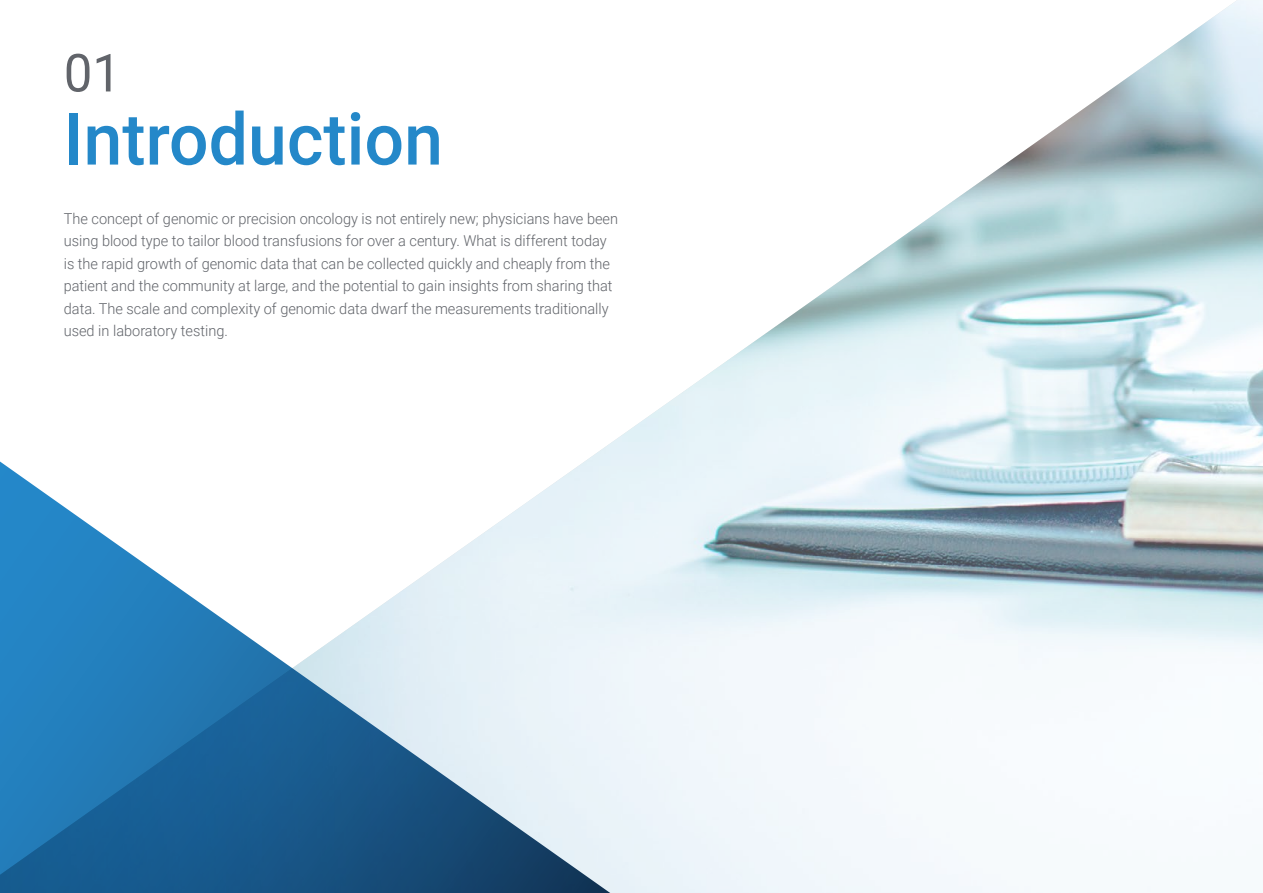
<style>
.page{position:relative;width:1263px;height:893px;background:#fff}
.page>*{position:absolute;margin:0;border:0;box-sizing:border-box;transform-origin:0 0}
.t1{font:500 72px "Roboto";color:#2488c9}
.t2{font:52.5px "Roboto";color:#61646a}
.t3{font:300 15px/22.5px "Roboto";color:#61646a}
</style>
<div class="page">
<img style="left:607px;top:0;width:656px;height:893px">
<svg style="left:0;top:446px;width:640px;height:447px"></svg>
<h2 class="t2" style="left:64px;top:36px;width:59px">01</h2>
<h1 class="t1" style="left:64px;top:89px;width:381px">Introduction</h1>
<p class="t3" style="left:64px;top:207px;width:556px">The concept of genomic or precision oncology is not entirely new; physicians have been using blood type to tailor blood transfusions for over a century. What is different today is the rapid growth of genomic data that can be collected quickly and cheaply from the patient and the community at large, and the potential to gain insights from sharing that data. The scale and complexity of genomic data dwarf the measurements traditionally used in laboratory testing.</p>
</div>
